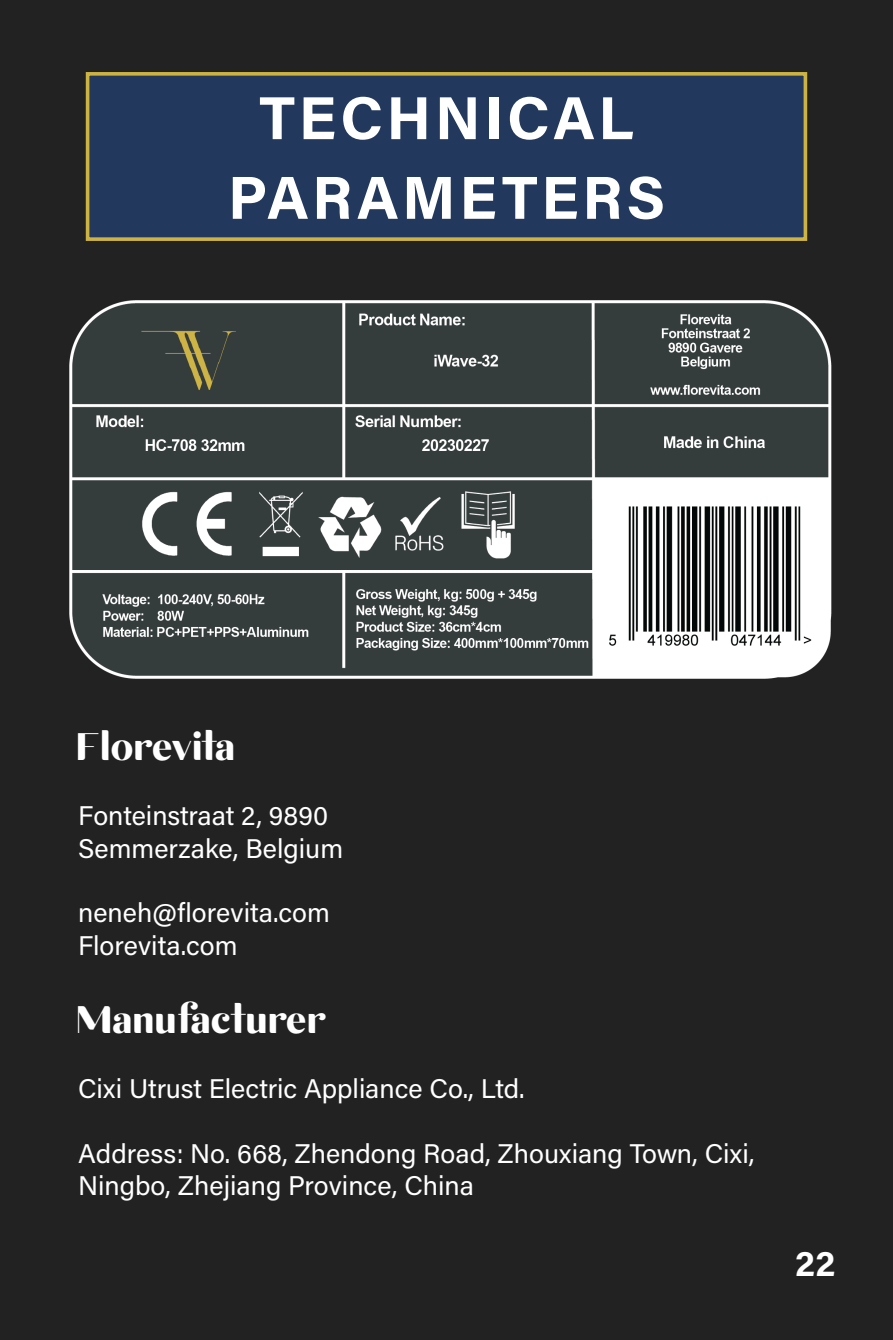
<style>
.page{position:relative;width:893px;height:1340px;background:#fff}
.page>*{position:absolute;margin:0;border:0;box-sizing:border-box;transform-origin:0 0}
.t1{font:700 60.75px "Acumin Pro";letter-spacing:.06em;color:#fff}
.t2{font:38.25px "michael";letter-spacing:-.005em;color:#fff}
.t3{font:38.25px "michael";letter-spacing:-.025em;color:#fff}
.t4{font:700 36px "Acumin Pro";color:#fff}
.t5{font:27px/32.4px "Acumin Pro";color:#fff}
</style>
<div class="page">
<div style="left:0;top:0;width:893px;height:1339px;background:#222"></div>
<div style="left:86px;top:72px;width:721px;height:169px;background:#22395d;border:4px solid #cdb342"></div>
<img style="left:69px;top:300px;width:763px;height:379px">
<p class="t1" style="left:259px;top:75px;width:376px">TECHNICAL</p>
<p class="t1" style="left:228px;top:155px;width:439px">PARAMETERS</p>
<p class="t3" style="left:78px;top:725px;width:160px">Florevita</p>
<p class="t5" style="left:78px;top:798px;width:252px">Fonteinstraat 2, 9890</p>
<p class="t5" style="left:78px;top:831px;width:267px">Semmerzake, Belgium</p>
<p class="t5" style="left:78px;top:895px;width:253px">neneh@florevita.com</p>
<p class="t5" style="left:78px;top:928px;width:161px">Florevita.com</p>
<p class="t2" style="left:78px;top:998px;width:252px">Manufacturer</p>
<p class="t5" style="left:78px;top:1071px;width:448px">Cixi Utrust Electric Appliance Co., Ltd.</p>
<p class="t5" style="left:78px;top:1136px;width:678px">Address: No. 668, Zhendong Road, Zhouxiang Town, Cixi,<br>Ningbo, Zhejiang Province, China</p>
<p class="t4" style="left:795px;top:1237px;width:42px">22</p>
</div>
